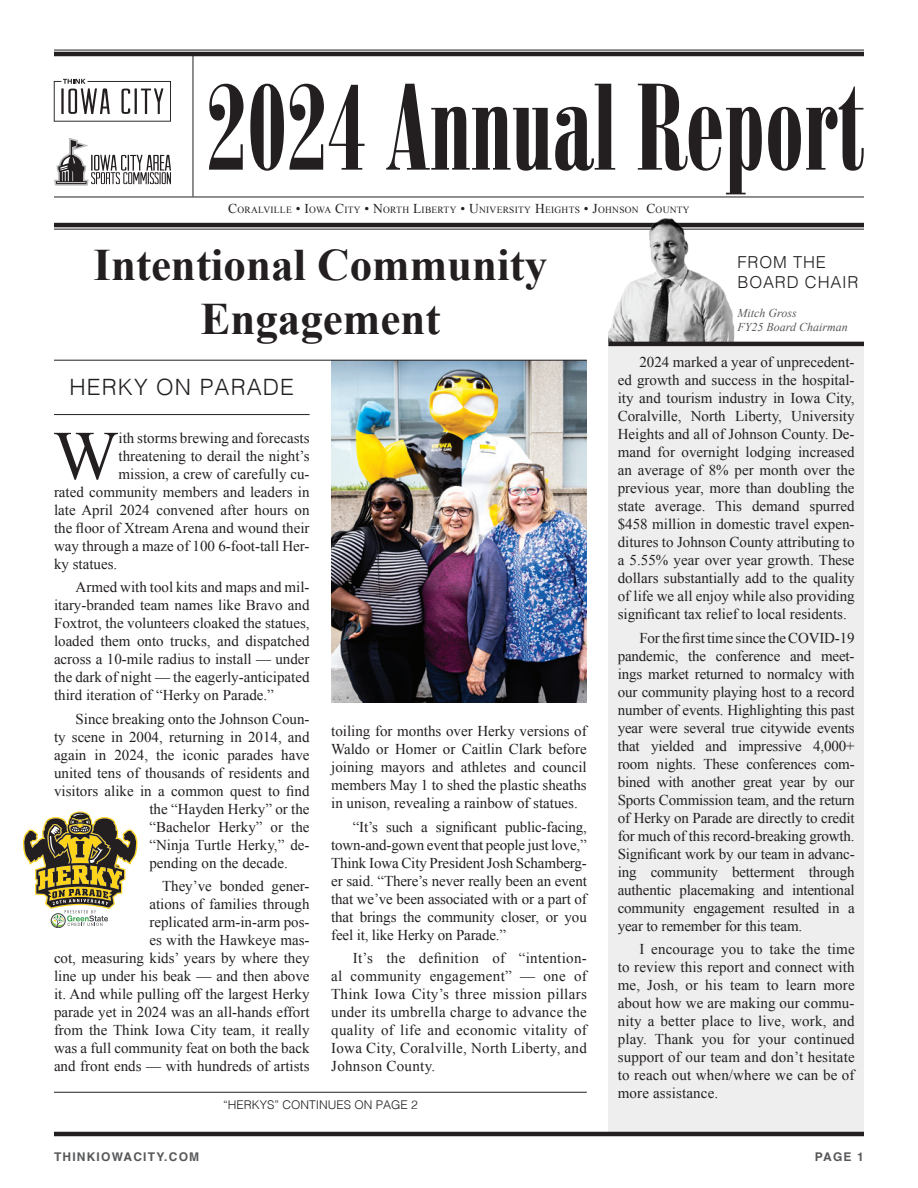
<style>
.page{position:relative;width:918px;height:1188px;background:#fff}
.page>*{position:absolute;margin:0;border:0;box-sizing:border-box;transform-origin:0 0}
.t1{font:118.95px "Onyx BT";color:#231f20}
.t2{font:69.3px "Times New Roman";color:#231f20}
.t3{font:700 45px/54px "Times New Roman";color:#231f20;text-align:center}
.t4{font:300 22.5px "Helvetica";letter-spacing:.05em;color:#231f20}
.t5{font:300 16.5px/19.8px "Helvetica";letter-spacing:.05em;color:#231f20}
.t6{font:15px/18px "Times New Roman";color:#231f20;text-align:justify}
.t7{font:italic 12px/14.4px "Times New Roman";color:#57585a}
.t8{font:300 12px "Helvetica";color:#231f20}
.t9{font:700 12px "Helvetica";letter-spacing:.1em;color:#57585a}
.t10{font:9.45px "Times New Roman";letter-spacing:.03em;color:#231f20}
.s1{font-size:13.5px}
</style>
<div class="page">
<hr style="left:54px;top:229px;width:810px;height:1px;background:#231f20">
<hr style="left:54px;top:223px;width:810px;height:4px;background:#231f20">
<img style="left:608px;top:218px;width:137px;height:124px">
<div style="left:608px;top:342px;width:256px;height:792px;background:#eeeeef"></div>
<img style="left:331px;top:361px;width:256px;height:341px">
<hr style="left:54px;top:52px;width:810px;height:4px;background:#231f20">
<hr style="left:54px;top:50px;width:810px;height:1px;background:#231f20">
<hr style="left:54px;top:197px;width:810px;height:1px;background:#231f20">
<hr style="left:54px;top:1132px;width:810px;height:4px;background:#231f20">
<hr style="left:54px;top:360px;width:533px;height:1px;background:#231f20">
<hr style="left:54px;top:1092px;width:533px;height:1px;background:#231f20">
<hr style="left:54px;top:414px;width:256px;height:1px;background:#231f20">
<hr style="left:193px;top:54px;width:1px;height:143px;background:#231f20">
<svg style="left:54px;top:79px;width:117px;height:43px"></svg>
<svg style="left:54px;top:138px;width:117px;height:48px"></svg>
<svg style="left:22px;top:811px;width:116px;height:117px"></svg>
<hr style="left:608px;top:342px;width:256px;height:4px;background:#231f20">
<h1 class="t1" style="left:207px;top:60px;width:659px">2024 Annual Report</h1>
<p class="t10" style="left:228px;top:204px;width:463px"><span class="s1">C</span>ORALVILLE <span class="s1">• I</span>OWA <span class="s1">C</span>ITY <span class="s1">• N</span>ORTH <span class="s1">L</span>IBERTY <span class="s1">• U</span>NIVERSITY <span class="s1">H</span>EIGHTS <span class="s1">• J</span>OHNSON <span class="s1">C</span>OUNTY</p>
<h3 class="t3" style="left:93px;top:237px;width:455px">Intentional Community<br>Engagement</h3>
<h3 class="t4" style="left:70px;top:367px;width:226px">HERKY ON PARADE</h3>
<h2 class="t2" style="left:53px;top:409px;width:67px">W</h2>
<p class="t6" style="left:119px;top:429px;width:193px">ith storms brewing and forecasts</p>
<p class="t6" style="left:119px;top:447px;width:193px">threatening to derail the night’s</p>
<p class="t6" style="left:119px;top:465px;width:193px">mission, a crew of carefully cu-</p>
<p class="t6" style="left:54px;top:483px;width:257px">rated community members and leaders in</p>
<p class="t6" style="left:54px;top:501px;width:257px">late April 2024 convened after hours on</p>
<p class="t6" style="left:54px;top:519px;width:257px">the floor of Xtream Arena and wound their</p>
<p class="t6" style="left:54px;top:537px;width:257px">way through a maze of 100 6-foot-tall Her-</p>
<p class="t6" style="left:54px;top:555px;width:65px">ky statues.</p>
<p class="t6" style="left:54px;top:578px;width:257px;text-indent:22px">Armed with tool kits and maps and mil&shy;itary-branded team names like Bravo and Foxtrot, the volunteers cloaked the statues, loaded them onto trucks, and dispatched across a 10-mile radius to install — under the dark of night — the eagerly-anticipated third iteration of “Herky on Parade.”</p>
<p class="t6" style="left:76px;top:709px;width:235px">Since breaking onto the Johnson Coun-</p>
<p class="t6" style="left:54px;top:727px;width:257px">ty scene in 2004, returning in 2014, and</p>
<p class="t6" style="left:54px;top:745px;width:257px">again in 2024, the iconic parades have</p>
<p class="t6" style="left:54px;top:763px;width:257px">united tens of thousands of residents and</p>
<p class="t6" style="left:54px;top:781px;width:257px">visitors alike in a common quest to find</p>
<p class="t6" style="left:149px;top:799px;width:162px">the “Hayden Herky” or the</p>
<p class="t6" style="left:149px;top:817px;width:162px">“Bachelor Herky” or the</p>
<p class="t6" style="left:149px;top:835px;width:162px">“Ninja Turtle Herky,” de-</p>
<p class="t6" style="left:149px;top:853px;width:140px">pending on the decade.</p>
<p class="t6" style="left:54px;top:877px;width:257px;text-align:right">They’ve bonded gener-<br>ations of families through<br>replicated arm-in-arm pos-<br>es with the Hawkeye mas-<br>cot, measuring kids’ years by where they line up under his beak — and then above it. And while pulling off the largest Herky parade yet in 2024 was an all-hands effort from the Think Iowa City team, it really was a full community feat on both the back and front ends — with hundreds of artists</p>
<p class="t8" style="left:223px;top:1095px;width:196px">“HERKYS” CONTINUES ON PAGE 2</p>
<p class="t6" style="left:331px;top:722px;width:257px">toiling for months over Herky versions of Waldo or Homer or Caitlin Clark before joining mayors and athletes and council members May 1 to shed the plastic sheaths in unison, revealing a rainbow of statues.</p>
<p class="t6" style="left:331px;top:817px;width:257px;text-indent:22px">“It’s such a significant public-facing, town-and-gown event that people just love,” Think Iowa City President Josh Schamberg&shy;er said. “There’s never really been an event that we’ve been associated with or a part of that brings the community closer, or you feel it, like Herky on Parade.”</p>
<p class="t6" style="left:331px;top:949px;width:257px;text-indent:22px">It’s the definition of “intention&shy;al community engagement” — one of Think Iowa City’s three mission pillars under its umbrella charge to advance the quality of life and economic vitality of Iowa City, Coralville, North Liberty, and Johnson County.</p>
<p class="t5" style="left:738px;top:251px;width:123px">FROM THE<br>BOARD CHAIR</p>
<p class="t7" style="left:738px;top:305px;width:112px">Mitch Gross<br>FY25 Board Chairman</p>
<p class="t6" style="left:618px;top:353px;width:238px;text-indent:22px">2024 marked a year of unprecedent&shy;ed growth and success in the hospital&shy;ity and tourism industry in Iowa City, Coralville, North Liberty, University Heights and all of Johnson County. De&shy;mand for overnight lodging increased an average of 8% per month over the previous year, more than doubling the state average. This demand spurred $458 million in domestic travel expen&shy;ditures to Johnson County attributing to a 5.55% year over year growth. These dollars substantially add to the quality of life we all enjoy while also providing significant tax relief to local residents.</p>
<p class="t6" style="left:618px;top:628px;width:238px;text-indent:22px">For the first time since the COVID-19 pandemic, the conference and meet&shy;ings market returned to normalcy with our community playing host to a record number of events. Highlighting this past year were several true citywide events that yielded and impressive 4,000+ room nights. These conferences com&shy;bined with another great year by our Sports Commission team, and the return of Herky on Parade are directly to credit for much of this record-breaking growth.<br>Significant work by our team in advanc&shy;ing community betterment through authentic placemaking and intentional community engagement resulted in a year to remember for this team.</p>
<p class="t6" style="left:618px;top:940px;width:238px;text-indent:22px">I encourage you to take the time to review this report and connect with me, Josh, or his team to learn more about how we are making our commu&shy;nity a better place to live, work, and play. Thank you for your continued support of our team and don’t hesitate to reach out when/where we can be of more assistance.</p>
<p class="t9" style="left:54px;top:1149px;width:147px">THINKIOWACITY.COM</p>
<p class="t9" style="left:815px;top:1149px;width:51px">PAGE 1</p>
</div>
